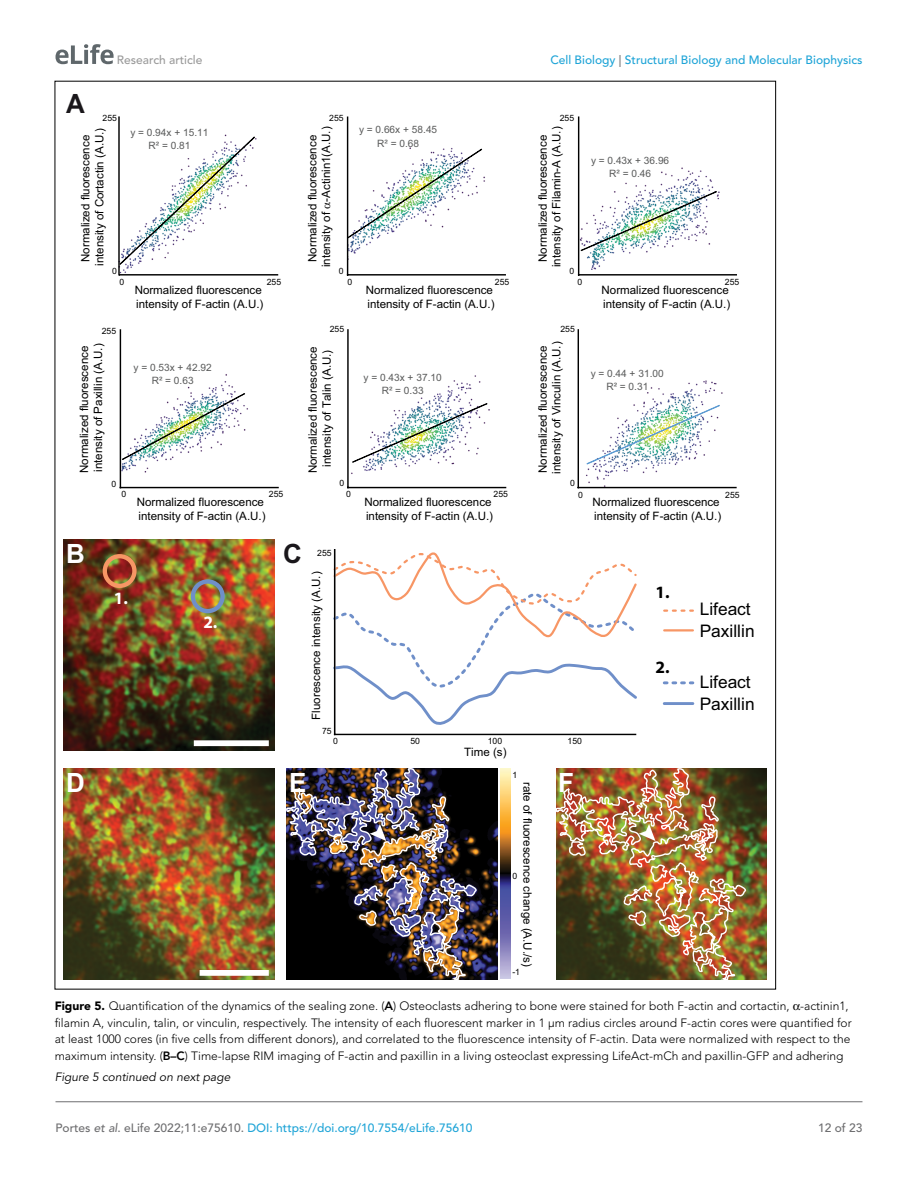
<style>
.page{position:relative;width:918px;height:1188px;background:#fff}
.page>*{position:absolute;margin:0;border:0;box-sizing:border-box;transform-origin:0 0}
.t1{font:700 26.55px "Arial";color:#fff}
.t2{font:700 26.55px "Arial";color:#1a171b}
.t3{font:17.4px "Arial";color:#000}
.t4{font:700 17.4px "Myriad Pro";color:#fff}
.t5{font:700 17.4px "Myriad Pro";color:#000}
.t6{font:300 12px/16.5px "Avenir LT Std";color:#000}
.t7{font:500 12px "Avenir LT Std";color:#1ea4d7}
.t8{font:italic 12px "Avenir LT Std";color:#000}
.t9{font:500 12px "Avenir LT Std";color:#9a9a9a}
.t10{font:500 12px "Avenir LT Std";color:#6e6e70}
.t11{font:11.55px/13.8px "Arial";color:#000}
.t12{font:10.05px/13px "Arial";color:#595a5a;text-align:center}
.t13{font:8.7px "Arial";color:#000}
.s1{color:#6e6e70}
.s2{font-weight:900}
.s3{font-weight:800}
.s4{font-style:italic;color:#6e6e70}
</style>
<div class="page">
<svg style="left:56px;top:44px;width:58px;height:20px"></svg>
<hr style="left:56px;top:1101px;width:806px;height:1px;background:#6e6e70">
<img style="left:349px;top:375px;width:158px;height:113px">
<img style="left:121px;top:330px;width:158px;height:158px">
<img style="left:579px;top:117px;width:158px;height:158px">
<img style="left:348px;top:117px;width:158px;height:158px">
<img style="left:579px;top:380px;width:158px;height:108px">
<img style="left:64px;top:540px;width:210px;height:210px">
<img style="left:746px;top:769px;width:21px;height:210px">
<div style="left:191px;top:579px;width:34px;height:34px;border:4px solid #6f8fc9;border-radius:50%"></div>
<div style="left:103px;top:554px;width:34px;height:34px;border:4px solid #f79665;border-radius:50%"></div>
<div style="left:194px;top:740px;width:75px;height:6px;background:#fff"></div>
<img style="left:64px;top:769px;width:210px;height:210px">
<img style="left:286px;top:768px;width:460px;height:212px">
<svg style="left:370px;top:824px;width:16px;height:17px"></svg>
<svg style="left:639px;top:824px;width:16px;height:17px"></svg>
<div style="left:200px;top:970px;width:69px;height:6px;background:#fff"></div>
<hr style="left:347px;top:117px;width:1px;height:158px;background:#000">
<hr style="left:348px;top:274px;width:157px;height:2px;background:#000">
<hr style="left:118px;top:117px;width:2px;height:158px;background:#000">
<hr style="left:120px;top:274px;width:158px;height:2px;background:#000">
<hr style="left:120px;top:330px;width:1px;height:158px;background:#000">
<hr style="left:120px;top:487px;width:158px;height:1px;background:#000">
<hr style="left:578px;top:117px;width:1px;height:158px;background:#000">
<hr style="left:579px;top:274px;width:157px;height:2px;background:#000">
<hr style="left:578px;top:330px;width:1px;height:158px;background:#000">
<hr style="left:578px;top:487px;width:158px;height:1px;background:#000">
<hr style="left:347px;top:330px;width:2px;height:158px;background:#000">
<hr style="left:348px;top:487px;width:158px;height:1px;background:#000">
<svg style="left:120px;top:137px;width:135px;height:127px"></svg>
<img style="left:581px;top:191px;width:135px;height:60px">
<img style="left:122px;top:393px;width:123px;height:67px">
<img style="left:587px;top:405px;width:132px;height:59px">
<img style="left:348px;top:149px;width:134px;height:89px">
<img style="left:353px;top:404px;width:134px;height:58px">
<svg style="left:333px;top:551px;width:304px;height:178px"></svg>
<hr style="left:334px;top:549px;width:1px;height:185px;background:#c0bfbf">
<hr style="left:334px;top:550px;width:1px;height:184px;background:#000">
<hr style="left:335px;top:734px;width:301px;height:1px;background:#000">
<svg style="left:664px;top:610px;width:29px;height:2px"></svg>
<hr style="left:664px;top:702px;width:29px;height:3px;background:#6f8fc9">
<svg style="left:664px;top:681px;width:29px;height:3px"></svg>
<hr style="left:664px;top:629px;width:29px;height:3px;background:#f79665">
<h1 class="t2" style="left:66px;top:85px;width:20px">A</h1>
<p class="t9" style="left:117px;top:53px;width:81px">Research article</p>
<p class="t7" style="left:550px;top:53px;width:314px">Cell Biology <span class="s1">|</span> Structural Biology and Molecular Biophysics</p>
<p class="t13" style="left:103px;top:112px;width:16px">255</p>
<p class="t13" style="left:329px;top:112px;width:16px">255</p>
<p class="t13" style="left:560px;top:112px;width:16px">255</p>
<p class="t11" style="left:79px;top:266px;width:140px;text-align:center;rotate:-90deg">Normalized fluorescence intensity of Cortactin (A.U.)</p>
<p class="t13" style="left:112px;top:265px;width:6px">0</p>
<p class="t12" style="left:130px;top:126px;width:80px">y = 0.94x + 15.11<br>R² = 0.81</p>
<p class="t12" style="left:359px;top:123px;width:80px">y = 0.66x + 58.45<br>R² = 0.68</p>
<p class="t11" style="left:305px;top:267px;width:142px;text-align:center;rotate:-90deg">Normalized fluorescence intensity of -Actinin1(A.U.)</p>
<p class="t13" style="left:339px;top:265px;width:6px">0</p>
<p class="t11" style="left:536px;top:267px;width:142px;text-align:center;rotate:-90deg">Normalized fluorescence intensity of Filamin-A (A.U.)</p>
<p class="t13" style="left:569px;top:265px;width:6px">0</p>
<p class="t12" style="left:591px;top:154px;width:80px">y = 0.43x + 36.96<br>R² = 0.46</p>
<p class="t13" style="left:119px;top:276px;width:6px">0</p>
<p class="t13" style="left:267px;top:276px;width:16px">255</p>
<p class="t13" style="left:348px;top:276px;width:6px">0</p>
<p class="t13" style="left:495px;top:276px;width:16px">255</p>
<p class="t11" style="left:135px;top:283px;width:130px">Normalized fluorescence intensity of F-actin (A.U.)</p>
<p class="t11" style="left:366px;top:283px;width:130px">Normalized fluorescence intensity of F-actin (A.U.)</p>
<p class="t13" style="left:578px;top:276px;width:6px">0</p>
<p class="t13" style="left:725px;top:276px;width:16px">255</p>
<p class="t11" style="left:602px;top:283px;width:130px">Normalized fluorescence intensity of F-actin (A.U.)</p>
<p class="t13" style="left:102px;top:325px;width:16px">255</p>
<p class="t13" style="left:330px;top:323px;width:16px">255</p>
<p class="t13" style="left:560px;top:323px;width:16px">255</p>
<p class="t11" style="left:77px;top:473px;width:131px;rotate:-90deg">Normalized fluorescence intensity of Paxillin (A.U.)</p>
<p class="t12" style="left:134px;top:361px;width:80px">y = 0.53x + 42.92<br>R² = 0.63</p>
<p class="t11" style="left:306px;top:473px;width:129px;text-align:center;rotate:-90deg">Normalized fluorescence intensity of Talin (A.U.)</p>
<p class="t12" style="left:364px;top:371px;width:80px">y = 0.43x + 37.10<br>R² = 0.33</p>
<p class="t11" style="left:536px;top:474px;width:134px;rotate:-90deg">Normalized fluorescence intensity of Vinculin (A.U.)</p>
<p class="t12" style="left:591px;top:367px;width:75px">y = 0.44 + 31.00<br>R² = 0.31</p>
<p class="t13" style="left:111px;top:478px;width:6px">0</p>
<p class="t13" style="left:339px;top:477px;width:6px">0</p>
<p class="t13" style="left:570px;top:477px;width:6px">0</p>
<h1 class="t1" style="left:66px;top:535px;width:20px">B</h1>
<p class="t13" style="left:122px;top:488px;width:6px">0</p>
<p class="t13" style="left:269px;top:488px;width:16px">255</p>
<p class="t11" style="left:137px;top:495px;width:130px">Normalized fluorescence intensity of F-actin (A.U.)</p>
<p class="t11" style="left:593px;top:495px;width:130px">Normalized fluorescence intensity of F-actin (A.U.)</p>
<p class="t13" style="left:346px;top:488px;width:6px">0</p>
<p class="t13" style="left:494px;top:488px;width:16px">255</p>
<p class="t13" style="left:578px;top:489px;width:6px">0</p>
<p class="t13" style="left:725px;top:489px;width:16px">255</p>
<p class="t11" style="left:364px;top:495px;width:130px">Normalized fluorescence intensity of F-actin (A.U.)</p>
<h2 class="t4" style="left:114px;top:587px;width:16px">1.</h2>
<h2 class="t4" style="left:203px;top:611px;width:16px">2.</h2>
<h1 class="t2" style="left:283px;top:535px;width:20px">C</h1>
<p class="t13" style="left:317px;top:547px;width:16px">255</p>
<p class="t11" style="left:309px;top:720px;width:150px;rotate:-90deg">Fluorescence intensity (A.U.)</p>
<p class="t13" style="left:322px;top:725px;width:11px">75</p>
<p class="t13" style="left:410px;top:735px;width:11px">50</p>
<p class="t13" style="left:568px;top:735px;width:16px">150</p>
<p class="t13" style="left:333px;top:735px;width:6px">0</p>
<p class="t13" style="left:488px;top:735px;width:16px">100</p>
<p class="t11" style="left:464px;top:745px;width:44px">Time (s)</p>
<h2 class="t5" style="left:655px;top:581px;width:16px">1.</h2>
<h2 class="t5" style="left:655px;top:656px;width:16px">2.</h2>
<h2 class="t3" style="left:700px;top:597px;width:53px">Lifeact</h2>
<h2 class="t3" style="left:700px;top:619px;width:56px">Paxillin</h2>
<h2 class="t3" style="left:700px;top:670px;width:53px">Lifeact</h2>
<h2 class="t3" style="left:700px;top:692px;width:56px">Paxillin</h2>
<p class="t13" style="left:512px;top:769px;width:6px">1</p>
<h1 class="t1" style="left:66px;top:764px;width:20px">D</h1>
<h1 class="t1" style="left:289px;top:764px;width:19px">E</h1>
<h1 class="t1" style="left:558px;top:764px;width:17px">F</h1>
<p class="t11" style="left:534px;top:782px;width:186px;rotate:90deg">rate of fluorescence change (A.U./s)</p>
<p class="t13" style="left:512px;top:870px;width:6px">0</p>
<p class="t13" style="left:512px;top:966px;width:9px">-1</p>
<p class="t6" style="left:55px;top:998px;width:799px"><span class="s2">Figure 5.</span> Quantification of the dynamics of the sealing zone. (<span class="s3">A</span>) Osteoclasts adhering to bone were stained for both F-actin and cortactin, -actinin1, filamin A, vinculin, talin, or vinculin, respectively. The intensity of each fluorescent marker in 1 µm radius circles around F-actin cores were quantified for at least 1000 cores (in five cells from different donors), and correlated to the fluorescence intensity of F-actin. Data were normalized with respect to the maximum intensity. (<span class="s3">B–C</span>) Time-lapse RIM imaging of F-actin and paxillin in a living osteoclast expressing LifeAct-mCh and paxillin-GFP and adhering</p>
<p class="t8" style="left:55px;top:1070px;width:177px">Figure 5 continued on next page</p>
<p class="t7" style="left:56px;top:1121px;width:418px"><span class="s1">Portes</span> <span class="s4">et al</span><span class="s1">. eLife 2022;11:e75610.</span> DOI: https://doi.org/10.7554/eLife.75610</p>
<p class="t10" style="left:818px;top:1121px;width:46px">12 of 23</p>
</div>
